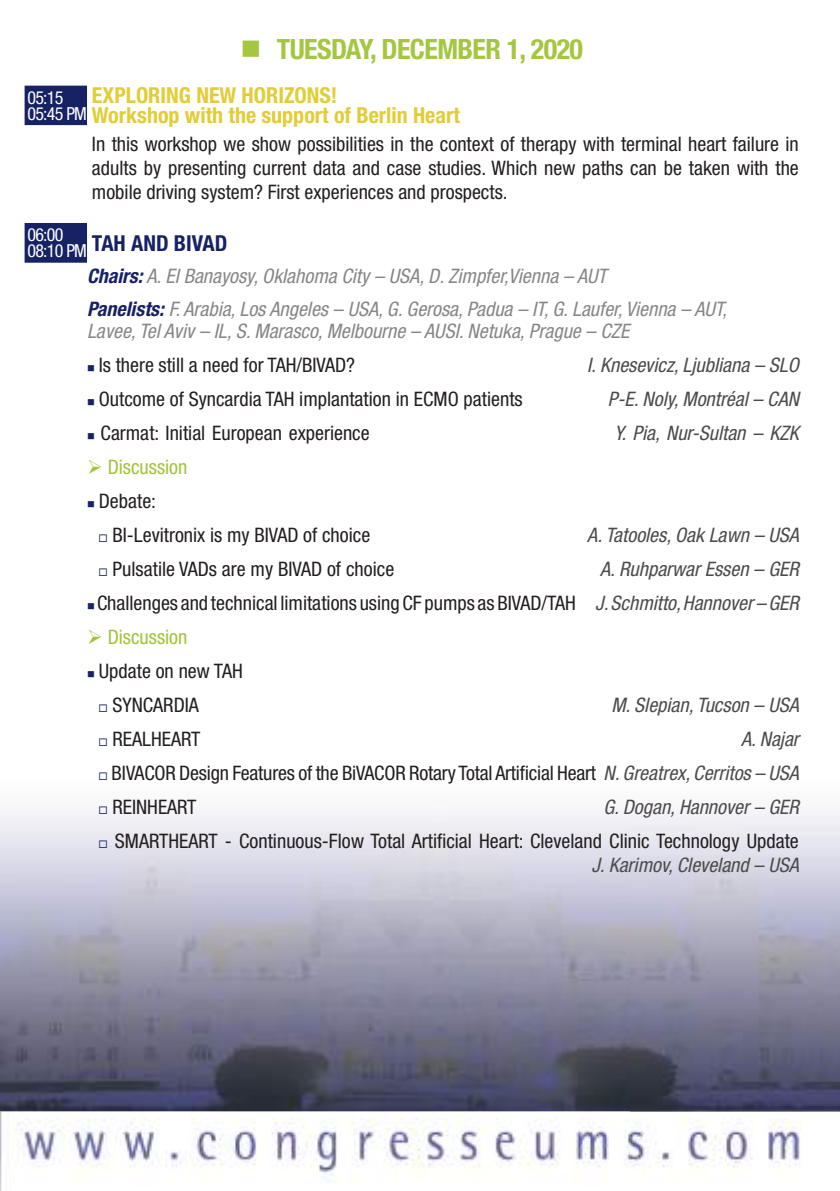
<style>
.page{position:relative;width:840px;height:1191px;background:#fff}
.page>*{position:absolute;margin:0;border:0;box-sizing:border-box;transform-origin:0 0}
.t1{font:700 condensed 28px "Helvetica Neue LT Std";letter-spacing:-.02em;color:#a4c640}
.t2{font:700 condensed 22px/20px "Helvetica Neue LT Std";color:#e2cd37}
.t3{font:700 condensed 22px "Helvetica Neue LT Std";color:#172265}
.t4{font:condensed 20px/24px "Helvetica Neue LT Std";color:#241f1f;text-align:justify}
.t5{font:italic condensed 20px/33.4px "Helvetica Neue LT Std";color:#878789}
.t6{font:italic condensed 20px "Helvetica Neue LT Std";color:#4e4b4c}
.t7{font:condensed 20px "Helvetica Neue LT Std";color:#a1c438}
.t8{font:condensed 18px/15.6px "Helvetica Neue LT Std";letter-spacing:-.04em;color:#fff}
.s1{font-weight:700;color:#172265}
.s2{color:#172265}
.s3{font-style:italic;color:#4e4b4c}
</style>
<div class="page">
<img style="left:0;top:810px;width:629px;height:301px">
<img style="left:629px;top:810px;width:210px;height:301px">
<div style="left:25px;top:86px;width:62px;height:177px;background:#172265"></div>
<svg style="left:25px;top:125px;width:62px;height:98px"></svg>
<img style="left:0;top:1111px;width:839px;height:8px">
<img style="left:0;top:1119px;width:801px;height:72px">
<h1 class="t1" style="left:240px;top:32px;width:344px">■ TUESDAY, DECEMBER 1, 2020</h1>
<p class="t8" style="left:27px;top:90px;width:61px">05:15<br>05:45 PM</p>
<p class="t2" style="left:92px;top:85px;width:369px">EXPLORING NEW HORIZONS!<br>Workshop with the support of Berlin Heart</p>
<p class="t4" style="left:92px;top:132px;width:708px">In this workshop we show possibilities in the context of therapy with terminal heart failure in adults by presenting current data and case studies. Which new paths can be taken with the mobile driving system? First experiences and prospects.</p>
<p class="t8" style="left:27px;top:227px;width:37px">06:00</p>
<p class="t3" style="left:27px;top:229px;width:201px"><sub>08:10</sub> <sub>PM</sub> TAH AND BIVAD</p>
<p class="t5" style="left:87px;top:259px;width:646px"><span class="s1">Chairs:</span> A.ElBanayosy,OklahomaCity– USA,D.Zimpfer,Vienna– AUT<br><span class="s1">Panelists:</span> F.Arabia,LosAngeles– USA,G.Gerosa,Padua– IT,G.Laufer,Vienna– AUT,</p>
<p class="t5" style="left:87px;top:314px;width:548px">Lavee,TelAviv– IL,S.Marasco,Melbourne– AUSI.Netuka,Prague– CZE</p>
<p class="t4" style="left:87px;top:353px;width:269px"><span class="s2">■</span> Is there still a need for TAH/BIVAD?</p>
<p class="t6" style="left:587px;top:353px;width:218px">I.Knesevicz,Ljubliana– SLO</p>
<p class="t4" style="left:87px;top:387px;width:437px"><span class="s2">■</span> Outcome of Syncardia TAH implantation in ECMO patients</p>
<p class="t6" style="left:607px;top:387px;width:197px">P-E.Noly,Montréal– CAN</p>
<p class="t4" style="left:87px;top:421px;width:284px"><span class="s2">■</span> Carmat: Initial European experience</p>
<p class="t6" style="left:614px;top:421px;width:191px">Y. Pia, Nur-Sultan – KZK</p>
<p class="t7" style="left:87px;top:455px;width:102px">➢ Discussion</p>
<p class="t4" style="left:87px;top:489px;width:70px"><span class="s2">■</span> Debate:</p>
<p class="t4" style="left:98px;top:523px;width:273px"><span class="s2">◻</span> BI-Levitronix is my BIVAD of choice</p>
<p class="t6" style="left:587px;top:523px;width:218px">A.Tatooles,OakLawn – USA</p>
<p class="t4" style="left:98px;top:557px;width:297px"><span class="s2">◻</span> Pulsatile VADs are my BIVAD of choice</p>
<p class="t6" style="left:600px;top:557px;width:205px">A.RuhparwarEssen – GER</p>
<p class="t4" style="left:87px;top:591px;width:717px"><span class="s2">■</span> Challenges and technical limitations using CF pumps as BIVAD/TAH <span class="s3">J.Schmitto,Hannover– GER</span></p>
<p class="t7" style="left:87px;top:625px;width:102px">➢ Discussion</p>
<p class="t4" style="left:87px;top:659px;width:157px"><span class="s2">■</span> Update on new TAH</p>
<p class="t4" style="left:98px;top:693px;width:102px"><span class="s2">◻</span> SYNCARDIA</p>
<p class="t6" style="left:611px;top:693px;width:194px">M.Slepian,Tucson – USA</p>
<p class="t4" style="left:98px;top:727px;width:103px"><span class="s2">◻</span> REALHEART</p>
<p class="t6" style="left:740px;top:727px;width:64px">A.Najar</p>
<p class="t4" style="left:98px;top:761px;width:706px"><span class="s2">◻</span> BIVACOR Design Features of the BiVACOR Rotary Total Artificial Heart <span class="s3">N.Greatrex,Cerritos– USA</span></p>
<p class="t4" style="left:98px;top:795px;width:100px"><span class="s2">◻</span> REINHEART</p>
<p class="t6" style="left:603px;top:795px;width:202px">G.Dogan,Hannover– GER</p>
<p class="t4" style="left:98px;top:829px;width:706px;text-align:right"><span class="s2">◻</span> SMARTHEART - Continuous-Flow Total Artificial Heart: Cleveland Clinic Technology Update<br><span class="s3">J.Karimov,Cleveland – USA</span></p>
</div>
